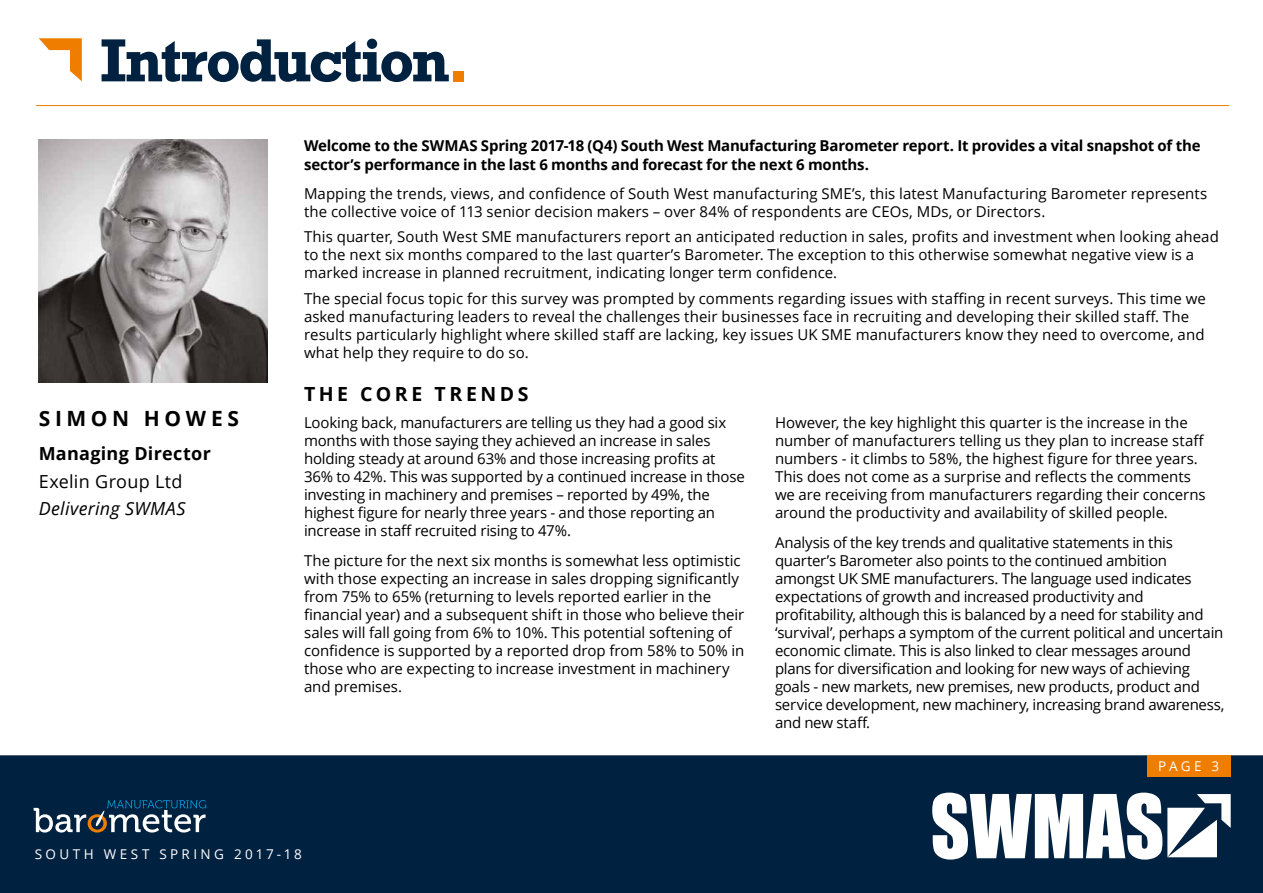
<style>
.page{position:relative;width:1263px;height:893px;background:#fff}
.page>*{position:absolute;margin:0;border:0;box-sizing:border-box;transform-origin:0 0}
.t1{font:700 57px "Rockwell";letter-spacing:-.045em;color:#002140}
.t2{font:700 21px "Open Sans";letter-spacing:.22em;color:#000}
.t3{font:700 19.5px "Open Sans";letter-spacing:.18em;color:#000}
.t4{font:700 18px "Open Sans";letter-spacing:.015em;color:#000}
.t5{font:italic 18px "Open Sans";letter-spacing:.015em;color:#000}
.t6{font:18px "Open Sans";letter-spacing:.015em;color:#000}
.t7{font:15px/18px "Open Sans";letter-spacing:-.005em;color:#000}
.t8{font:700 15px/19.5px "Open Sans";letter-spacing:-.015em;color:#000}
.t9{font:13.5px "Open Sans";letter-spacing:.25em;color:#fff}
.s1{color:#ef7d00}
</style>
<div class="page">
<div style="left:0;top:755px;width:1263px;height:138px;background:#002140"></div>
<svg style="left:34px;top:800px;width:172px;height:32px"></svg>
<svg style="left:932px;top:793px;width:299px;height:67px"></svg>
<div style="left:1147px;top:755px;width:84px;height:22px;background:#ef7d00"></div>
<svg style="left:39px;top:38px;width:43px;height:43px"></svg>
<img style="left:39px;top:139px;width:228px;height:243px">
<hr style="left:36px;top:105px;width:1193px;height:1px;background:#ef7d00">
<h1 class="t1" style="left:101px;top:24px;width:371px">Introduction<span class="s1">.</span></h1>
<h2 class="t2" style="left:39px;top:404px;width:202px">SIMON HOWES</h2>
<p class="t4" style="left:39px;top:441px;width:174px">Managing Director</p>
<p class="t6" style="left:39px;top:469px;width:145px">Exelin Group Ltd</p>
<p class="t5" style="left:39px;top:496px;width:148px">Delivering SWMAS</p>
<p class="t8" style="left:304px;top:135px;width:898px">Welcome to the SWMAS Spring 2017-18 (Q4) South West Manufacturing Barometer report. It provides a vital snapshot of the sector’s performance in the last 6 months and forecast for the next 6 months.</p>
<p class="t7" style="left:304px;top:184px;width:905px">Mapping the trends, views, and confidence of South West manufacturing SME’s, this latest Manufacturing Barometer represents the collective voice of 113 senior decision makers – over 84% of respondents are CEOs, MDs, or Directors.</p>
<p class="t7" style="left:304px;top:227px;width:916px">This quarter, South West SME manufacturers report an anticipated reduction in sales, profits and investment when looking ahead to the next six months compared to the last quarter’s Barometer. The exception to this otherwise somewhat negative view is a marked increase in planned recruitment, indicating longer term confidence.</p>
<p class="t7" style="left:304px;top:289px;width:903px">The special focus topic for this survey was prompted by comments regarding issues with staffing in recent surveys. This time we asked manufacturing leaders to reveal the challenges their businesses face in recruiting and developing their skilled staff. The results particularly highlight where skilled staff are lacking, key issues UK SME manufacturers know they need to overcome, and what help they require to do so.</p>
<h3 class="t3" style="left:304px;top:380px;width:226px">THE CORE TRENDS</h3>
<p class="t7" style="left:304px;top:413px;width:442px">Looking back, manufacturers are telling us they had a good six months with those saying they achieved an increase in sales holding steady at around 63% and those increasing profits at 36% to 42%. This was supported by a continued increase in those investing in machinery and premises – reported by 49%, the highest figure for nearly three years - and those reporting an increase in staff recruited rising to 47%.</p>
<p class="t7" style="left:304px;top:551px;width:442px">The picture for the next six months is somewhat less optimistic with those expecting an increase in sales dropping significantly from 75% to 65% (returning to levels reported earlier in the financial year) and a subsequent shift in those who believe their sales will fall going from 6% to 10%. This potential softening of confidence is supported by a reported drop from 58% to 50% in those who are expecting to increase investment in machinery and premises.</p>
<p class="t7" style="left:775px;top:413px;width:432px">However, the key highlight this quarter is the increase in the number of manufacturers telling us they plan to increase staff numbers - it climbs to 58%, the highest figure for three years.<br>This does not come as a surprise and reflects the comments we are receiving from manufacturers regarding their concerns around the productivity and availability of skilled people.</p>
<p class="t7" style="left:775px;top:533px;width:451px">Analysis of the key trends and qualitative statements in this quarter’s Barometer also points to the continued ambition amongst UK SME manufacturers. The language used indicates expectations of growth and increased productivity and profitability, although this is balanced by a need for stability and ‘survival’, perhaps a symptom of the current political and uncertain economic climate. This is also linked to clear messages around plans for diversification and looking for new ways of achieving goals - new markets, new premises, new products, product and service development, new machinery, increasing brand awareness, and new staff.</p>
<p class="t9" style="left:1158px;top:757px;width:63px">PAGE 3</p>
<p class="t9" style="left:35px;top:845px;width:269px">SOUTH WEST SPRING 2017-18</p>
</div>
